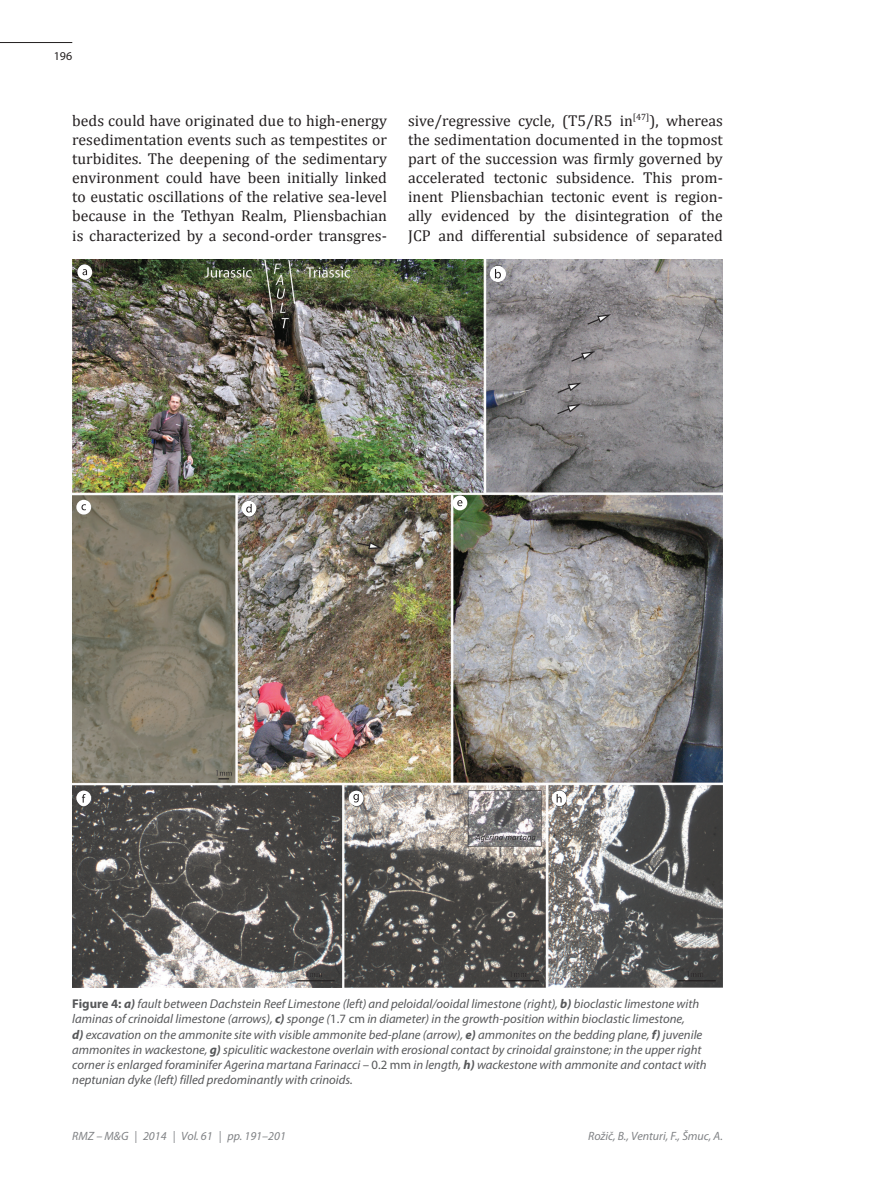
<style>
.page{position:relative;width:893px;height:1191px;background:#fff}
.page>*{position:absolute;margin:0;border:0;box-sizing:border-box;transform-origin:0 0}
.t1{font:15.75px/19.2px "Cambria";color:#231f20;text-align:justify}
.t2{font:italic 12.75px/15.3px "Myriad Pro";color:#57585a}
.t3{font:italic 12px "Myriad Pro";color:#808285}
.t4{font:12px "Myriad Pro";color:#231f20}
.s1{font-weight:700;font-style:normal}
.s2{font-weight:700}
.s3{font-style:normal}
</style>
<div class="page">
<hr style="left:0;top:42px;width:72px;height:1px;background:#231f20">
<img style="left:72px;top:260px;width:651px;height:727px">
<div style="left:349px;top:791px;width:15px;height:14px;background:#fff;border-radius:50%"></div>
<div style="left:77px;top:265px;width:15px;height:15px;background:#fff;border-radius:50%"></div>
<div style="left:490px;top:266px;width:16px;height:16px;background:#fff;border-radius:50%"></div>
<div style="left:76px;top:500px;width:15px;height:14px;background:#fff;border-radius:50%"></div>
<div style="left:76px;top:790px;width:15px;height:15px;background:#fff;border-radius:50%"></div>
<div style="left:242px;top:501px;width:14px;height:15px;background:#fff;border-radius:50%"></div>
<div style="left:452px;top:495px;width:15px;height:15px;background:#fff;border-radius:50%"></div>
<div style="left:552px;top:791px;width:15px;height:14px;background:#fff;border-radius:50%"></div>
<svg style="left:83px;top:269px;width:4px;height:6px"></svg>
<svg style="left:495px;top:269px;width:6px;height:9px"></svg>
<svg style="left:81px;top:504px;width:5px;height:6px"></svg>
<svg style="left:246px;top:504px;width:6px;height:8px"></svg>
<svg style="left:457px;top:500px;width:5px;height:6px"></svg>
<svg style="left:82px;top:794px;width:4px;height:8px"></svg>
<svg style="left:353px;top:794px;width:6px;height:8px"></svg>
<svg style="left:557px;top:794px;width:5px;height:8px"></svg>
<p class="t4" style="left:54px;top:48px;width:20px">196</p>
<p class="t1" style="left:72px;top:110px;width:316px">beds could have originated due to high-energy resedimentation events such as tempestites or turbidites. The deepening of the sedimentary environment could have been initially linked to eustatic oscillations of the relative sea-level because in the Tethyan Realm, Pliensbachian is characterized by a second-order transgres-</p>
<p class="t1" style="left:408px;top:110px;width:316px">sive/regressive cycle, (T5/R5 in<sup>[47]</sup>), whereas the sedimentation documented in the topmost part of the succession was firmly governed by accelerated tectonic subsidence. This prom&shy;inent Pliensbachian tectonic event is region&shy;ally evidenced by the disintegration of the JCP and differential subsidence of separated</p>
<p class="t2" style="left:72px;top:995px;width:636px"><span class="s1">Figure 4:</span> <span class="s2">a)</span> fault between Dachstein Reef Limestone (left) and peloidal/ooidal limestone (right), <span class="s2">b)</span> bioclastic limestone with laminas of crinoidal limestone (arrows), <span class="s2">c)</span> sponge (<span class="s3">1.7 cm</span> in diameter) in the growth-position within bioclastic limestone,<br><span class="s2">d)</span> excavation on the ammonite site with visible ammonite bed-plane (arrow), <span class="s2">e)</span> ammonites on the bedding plane, <span class="s2">f)</span> juvenile ammonites in wackestone, <span class="s2">g)</span> spiculitic wackestone overlain with erosional contact by crinoidal grainstone; in the upper right corner is enlarged foraminifer Agerina martana Farinacci – <span class="s3">0.2 mm</span> in length, <span class="s2">h)</span> wackestone with ammonite and contact with neptunian dyke (left) filled predominantly with crinoids.</p>
<p class="t3" style="left:72px;top:1128px;width:215px">RMZ – M&amp;G | 2014 | Vol. 61 | pp. 191–201</p>
<p class="t3" style="left:588px;top:1128px;width:136px">Rožič, B., Venturi, F., Šmuc, A.</p>
</div>
